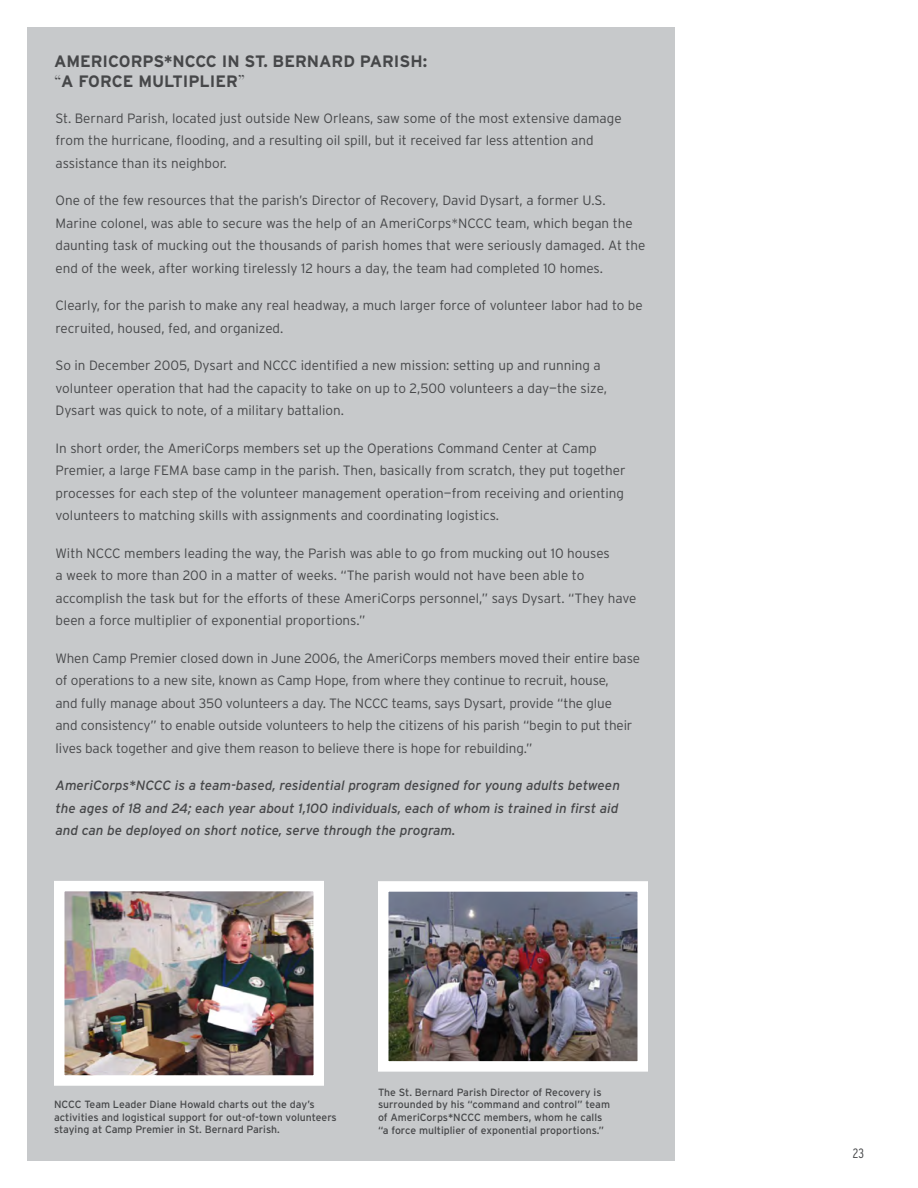
<style>
.page{position:relative;width:918px;height:1188px;background:#fff}
.page>*{position:absolute;margin:0;border:0;box-sizing:border-box;transform-origin:0 0}
.t1{font:700 16.5px/19.8px "Interstate";color:#464749}
.t2{font:300 13.5px/22.5px "Interstate";color:#464749}
.t3{font:italic 13.5px/22.5px "Interstate";color:#464749;text-align:justify}
.t4{font:300 condensed 13.5px "Interstate";color:#464749}
.t5{font:10.5px/12.6px "Interstate";color:#464749}
.s1{font-family:"Didot";font-weight:400}
</style>
<div class="page">
<div style="left:27px;top:27px;width:648px;height:1134px;background:#c7c9cb"></div>
<img style="left:65px;top:892px;width:248px;height:183px">
<div style="left:54px;top:881px;width:270px;height:205px;border:10px solid #fff"></div>
<img style="left:389px;top:892px;width:248px;height:169px">
<div style="left:378px;top:881px;width:270px;height:191px;border:10px solid #fff"></div>
<p class="t1" style="left:54px;top:52px;width:375px">AMERICORPS*NCCC IN ST. BERNARD PARISH: <span class="s1">“</span>A FORCE MULTIPLIER<span class="s1">”</span></p>
<p class="t2" style="left:55px;top:107px;width:568px">St. Bernard Parish, located just outside New Orleans, saw some of the most extensive damage from the hurricane, flooding, and a resulting oil spill, but it received far less attention and assistance than its neighbor.</p>
<p class="t2" style="left:55px;top:189px;width:592px">One of the few resources that the parish’s Director of Recovery, David Dysart, a former U.S.<br>Marine colonel, was able to secure was the help of an AmeriCorps*NCCC team, which began the daunting task of mucking out the thousands of parish homes that were seriously damaged. At the end of the week, after working tirelessly 12 hours a day, the team had completed 10 homes.</p>
<p class="t2" style="left:55px;top:294px;width:589px">Clearly, for the parish to make any real headway, a much larger force of volunteer labor had to be recruited, housed, fed, and organized.</p>
<p class="t2" style="left:55px;top:354px;width:553px">So in December 2005, Dysart and NCCC identified a new mission: setting up and running a volunteer operation that had the capacity to take on up to 2,500 volunteers a day—the size,<br>Dysart was quick to note, of a military battalion.</p>
<p class="t2" style="left:55px;top:437px;width:572px">In short order, the AmeriCorps members set up the Operations Command Center at Camp Premier, a large FEMA base camp in the parish. Then, basically from scratch, they put together processes for each step of the volunteer management operation—from receiving and orienting volunteers to matching skills with assignments and coordinating logistics.</p>
<p class="t2" style="left:55px;top:542px;width:583px">With NCCC members leading the way, the Parish was able to go from mucking out 10 houses<br>a week to more than 200 in a matter of weeks. “The parish would not have been able to accomplish the task but for the efforts of these AmeriCorps personnel,” says Dysart. “They have been a force multiplier of exponential proportions.”</p>
<p class="t2" style="left:55px;top:647px;width:586px">When Camp Premier closed down in June 2006, the AmeriCorps members moved their entire base of operations to a new site, known as Camp Hope, from where they continue to recruit, house,<br>and fully manage about 350 volunteers a day. The NCCC teams, says Dysart, provide “the glue<br>and consistency” to enable outside volunteers to help the citizens of his parish “begin to put their lives back together and give them reason to believe there is hope for rebuilding.”</p>
<p class="t3" style="left:56px;top:774px;width:566px">AmeriCorps*NCCC is a team-based, residential program designed for young adults between the ages of 18 and 24; each year about 1,100 individuals, each of whom is trained in first aid and can be deployed on short notice, serve through the program.</p>
<p class="t5" style="left:54px;top:1098px;width:284px">NCCC Team Leader Diane Howald charts out the day’s activities and logistical support for out-of-town volunteers staying at Camp Premier in St. Bernard Parish.</p>
<p class="t5" style="left:378px;top:1086px;width:234px">The St. Bernard Parish Director of Recovery is surrounded by his “command and control” team of AmeriCorps*NCCC members, whom he calls “a force multiplier of exponential proportions.”</p>
<p class="t4" style="left:853px;top:1146px;width:13px">23</p>
</div>
